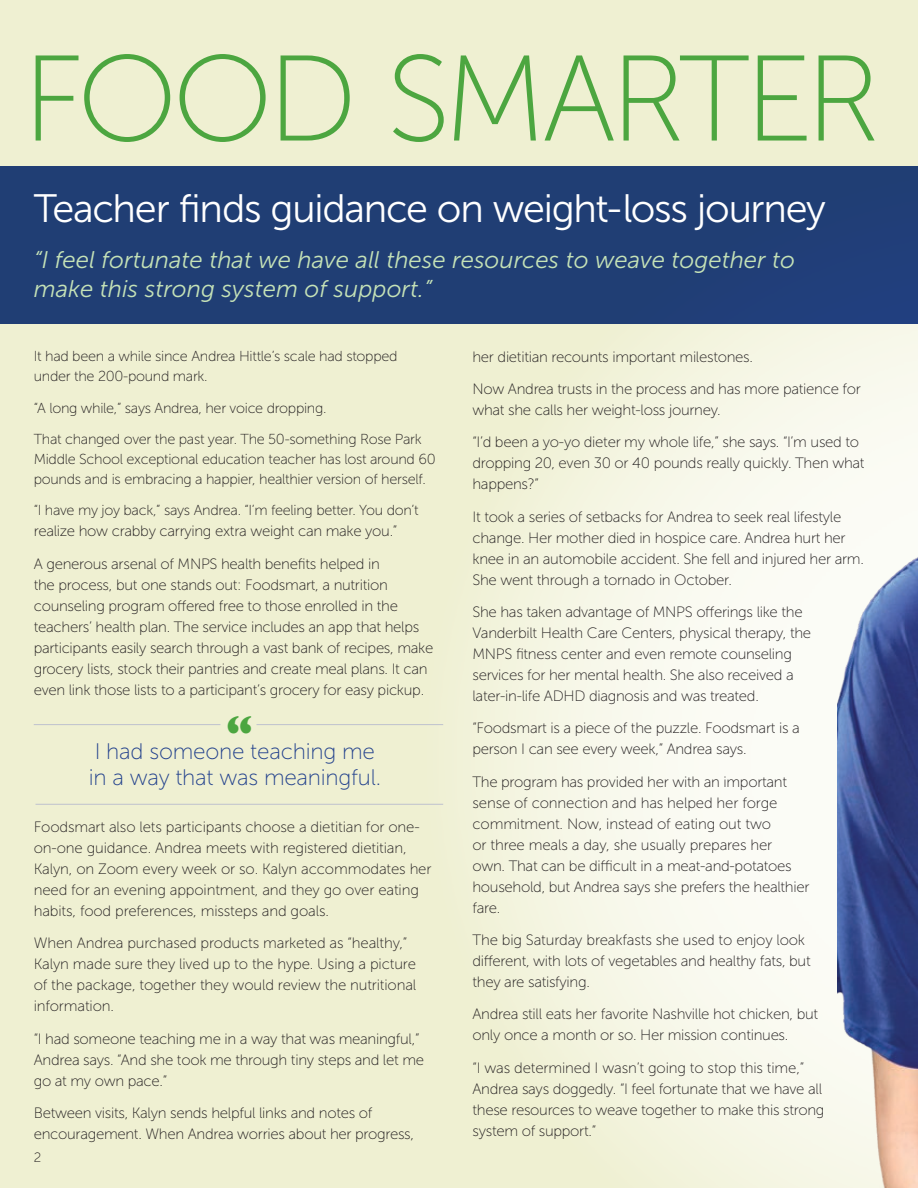
<style>
.page{position:relative;width:918px;height:1188px;background:#eff0d2}
.page>*{position:absolute;margin:0;border:0;box-sizing:border-box;transform-origin:0 0}
.t1{font:121.5px "Museo Sans 100";letter-spacing:-.045em;color:#4ca640}
.t2{font:700 46.5px "Gill Sans";color:#4ca640}
.t3{font:39.6px "Museo Sans 300";letter-spacing:-.03em;color:#fff}
.t4{font:italic 24px/28.5px "Museo Sans 300";color:#c5e2b7}
.t5{font:22.5px "Museo Sans 100";letter-spacing:-.01em;color:#23428d}
.t6{font:15px/21px "Museo Sans 100";letter-spacing:-.02em;color:#231f20}
.t7{font:14.4px/20.2px "Museo Sans 100";letter-spacing:-.02em;color:#231f20}
.t8{font:13.5px "Museo Sans 100";color:#231f20}
</style>
<div class="page">
<svg style="left:421px;top:158px;width:417px;height:1030px"></svg>
<div style="left:0;top:166px;width:918px;height:158px;background:#203e74"></div>
<img style="left:838px;top:148px;width:80px;height:1040px">
<hr style="left:256px;top:724px;width:187px;height:1px;background:#bec1ce">
<hr style="left:34px;top:724px;width:186px;height:1px;background:#bec1ce">
<hr style="left:36px;top:804px;width:407px;height:1px;background:#bec1ce">
<h1 class="t1" style="left:22px;top:34px;width:860px">FOOD SMARTER</h1>
<h3 class="t3" style="left:34px;top:187px;width:794px">Teacher finds guidance on weight-loss journey</h3>
<h3 class="t4" style="left:34px;top:246px;width:763px">“I feel fortunate that we have all these resources to weave together to make this strong system of support.”</h3>
<p class="t7" style="left:34px;top:346px;width:365px">It had been a while since Andrea Hittle’s scale had stopped under the 200-pound mark.</p>
<p class="t7" style="left:34px;top:392px;width:390px;line-height:31.2px">“A long while,” says Andrea, her voice dropping.<br>That changed over the past year. The 50-something Rose Park</p>
<p class="t7" style="left:34px;top:449px;width:403px">Middle School exceptional education teacher has lost around 60 pounds and is embracing a happier, healthier version of herself.</p>
<p class="t7" style="left:34px;top:500px;width:386px">“I have my joy back,” says Andrea. “I’m feeling better. You don’t</p>
<p class="t6" style="left:34px;top:515px;width:365px;line-height:32.2px">realize how crabby carrying extra weight can make you.”<br>A generous arsenal of MNPS health benefits helped in</p>
<p class="t6" style="left:34px;top:574px;width:401px">the process, but one stands out: Foodsmart, a nutrition counseling program offered free to those enrolled in the teachers’ health plan. The service includes an app that helps participants easily search through a vast bank of recipes, make grocery lists, stock their pantries and create meal plans. It can even link those lists to a participant’s grocery for easy pickup.</p>
<h2 class="t2" style="left:226px;top:696px;width:28px">“</h2>
<h3 class="t5" style="left:89px;top:765px;width:294px">in a way that was meaningful.</h3>
<h3 class="t5" style="left:95px;top:740px;width:282px">I had someone teaching me</h3>
<p class="t6" style="left:34px;top:816px;width:399px">Foodsmart also lets participants choose a dietitian for one&shy;on-one guidance. Andrea meets with registered dietitian, Kalyn, on Zoom every week or so. Kalyn accommodates her need for an evening appointment, and they go over eating habits, food preferences, missteps and goals.</p>
<p class="t6" style="left:34px;top:933px;width:384px">When Andrea purchased products marketed as “healthy,” Kalyn made sure they lived up to the hype. Using a picture of the package, together they would review the nutritional information.</p>
<p class="t6" style="left:34px;top:1028px;width:392px">“I had someone teaching me in a way that was meaningful,”<br>Andrea says. “And she took me through tiny steps and let me go at my own pace.”</p>
<p class="t6" style="left:34px;top:1102px;width:382px">Between visits, Kalyn sends helpful links and notes of encouragement. When Andrea worries about her progress,</p>
<p class="t8" style="left:34px;top:1150px;width:9px">2</p>
<p class="t6" style="left:472px;top:340px;width:390px;line-height:32.4px">her dietitian recounts important milestones.<br>Now Andrea trusts in the process and has more patience for</p>
<p class="t6" style="left:472px;top:394px;width:388px;line-height:32.4px">what she calls her weight-loss journey.<br>“I’d been a yo-yo dieter my whole life,” she says. “I’m used to</p>
<p class="t6" style="left:472px;top:453px;width:394px">dropping 20, even 30 or 40 pounds really quickly. Then what happens?”</p>
<p class="t6" style="left:472px;top:506px;width:393px">It took a series of setbacks for Andrea to seek real lifestyle change. Her mother died in hospice care. Andrea hurt her knee in an automobile accident. She fell and injured her arm.<br>She went through a tornado in October.</p>
<p class="t6" style="left:472px;top:601px;width:340px">She has taken advantage of MNPS offerings like the Vanderbilt Health Care Centers, physical therapy, the MNPS fitness center and even remote counseling services for her mental health. She also received a later-in-life ADHD diagnosis and was treated.</p>
<p class="t6" style="left:472px;top:718px;width:329px">“Foodsmart is a piece of the puzzle. Foodsmart is a person I can see every week,” Andrea says.</p>
<p class="t6" style="left:472px;top:771px;width:339px">The program has provided her with an important sense of connection and has helped her forge commitment. Now, instead of eating out two<br>or three meals a day, she usually prepares her<br>own. That can be difficult in a meat-and-potatoes household, but Andrea says she prefers the healthier fare.</p>
<p class="t6" style="left:472px;top:929px;width:340px">The big Saturday breakfasts she used to enjoy look different, with lots of vegetables and healthy fats, but they are satisfying.</p>
<p class="t6" style="left:472px;top:1004px;width:347px">Andrea still eats her favorite Nashville hot chicken, but only once a month or so. Her mission continues.</p>
<p class="t6" style="left:472px;top:1057px;width:353px">“I was determined I wasn’t going to stop this time,” Andrea says doggedly. “I feel fortunate that we have all these resources to weave together to make this strong system of support.”</p>
</div>
